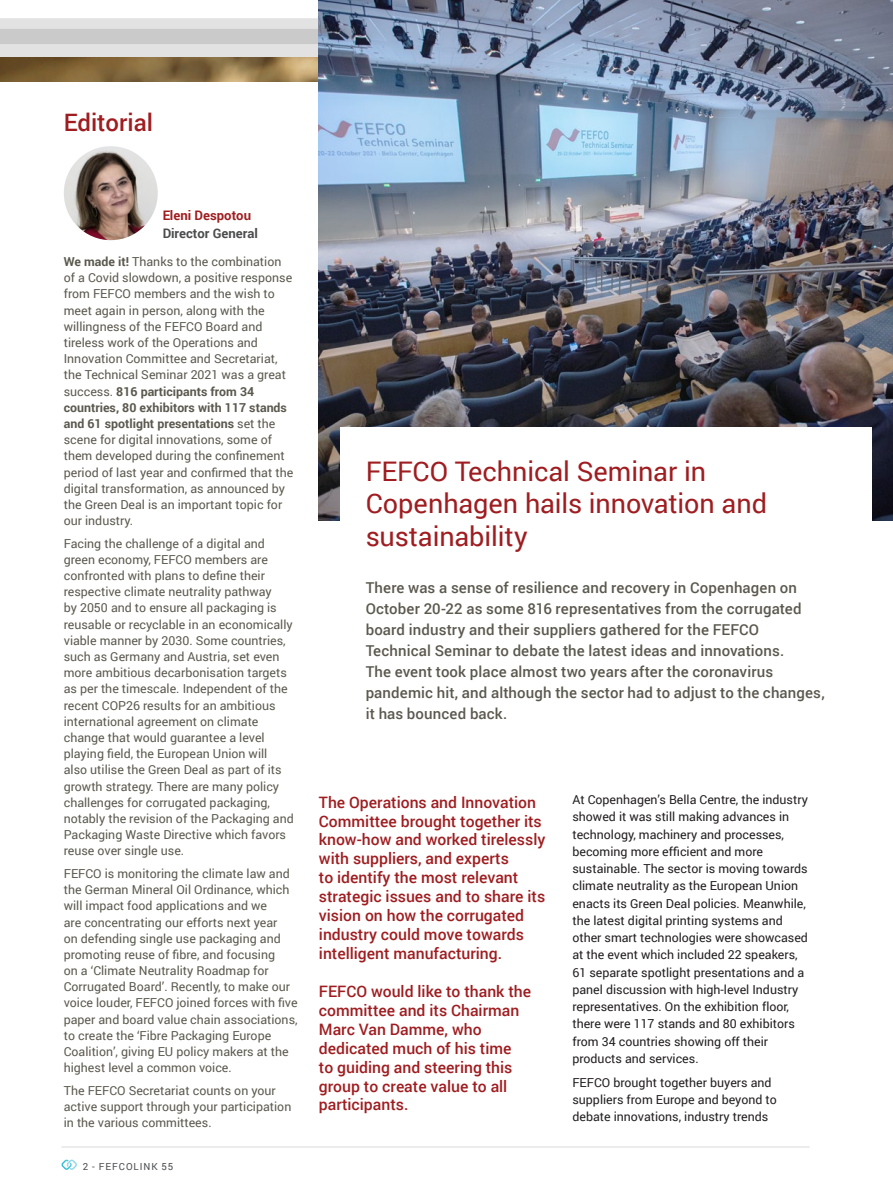
<style>
.page{position:relative;width:893px;height:1191px;background:#fff}
.page>*{position:absolute;margin:0;border:0;box-sizing:border-box;transform-origin:0 0}
.Head{font:27px/32.4px "Roboto";letter-spacing:-.005em;color:#9f1d20}
.Title_1{font:500 24px "Roboto";color:#9f1d20}
.ORIG_Quote{font:500 15.75px/18.9px "Roboto";color:#9f1d20}
.Introduction{font:500 15px/21px "Roboto";letter-spacing:.01em;color:#5b594e}
.t1{font:700 13.2px "Roboto";color:#4b4c4d}
.t2{font:700 13.2px "Roboto";color:#9f1d20}
.Text_box{font:12.3px/16.2px "Roboto";color:#5b594e}
.Body_Roboto{font:12.3px/17.2px "Roboto";color:#231f20}
.t3{font:9.75px "Roboto";letter-spacing:.095em;color:#4a4d51}
.s1{font-weight:700}
</style>
<div class="page">
<svg style="left:61px;top:1159px;width:16px;height:10px"></svg>
<hr style="left:61px;top:1146px;width:749px;height:1px;background:#d8d9db">
<img style="left:0;top:56px;width:319px;height:26px">
<svg style="left:0;top:18px;width:319px;height:38px;background:#d8d8d8"></svg>
<img style="left:64px;top:146px;width:94px;height:94px;border-radius:47px">
<img style="left:319px;top:0;width:574px;height:520px">
<div style="left:340px;top:427px;width:532px;height:189px;background:#fff"></div>
<p class="Title_1" style="left:64px;top:106px;width:91px">Editorial</p>
<p class="t2" style="left:162px;top:206px;width:90px">Eleni Despotou</p>
<p class="t1" style="left:162px;top:224px;width:97px">Director General</p>
<p class="Text_box" style="left:64px;top:253px;width:231px"><span class="s1">We made it!</span> Thanks to the combination of a Covid slowdown, a positive response from FEFCO members and the wish to meet again in person, along with the willingness of the FEFCO Board and tireless work of the Operations and Innovation Committee and Secretariat, the Technical Seminar 2021 was a great success. <span class="s1">816 participants from 34 countries, 80 exhibitors with 117 stands and 61 spotlight presentations</span> set the scene for digital innovations, some of them developed during the confinement period of last year and confirmed that the digital transformation, as announced by the Green Deal is an important topic for our industry.</p>
<p class="Text_box" style="left:64px;top:535px;width:232px">Facing the challenge of a digital and green economy, FEFCO members are confronted with plans to define their respective climate neutrality pathway<br>by 2050 and to ensure all packaging is reusable or recyclable in an economically viable manner by 2030. Some countries, such as Germany and Austria, set even more ambitious decarbonisation targets as per the timescale. Independent of the recent COP26 results for an ambitious international agreement on climate change that would guarantee a level playing field, the European Union will also utilise the Green Deal as part of its growth strategy. There are many policy challenges for corrugated packaging, notably the revision of the Packaging and Packaging Waste Directive which favors reuse over single use.</p>
<p class="Text_box" style="left:64px;top:865px;width:235px">FEFCO is monitoring the climate law and the German Mineral Oil Ordinance, which will impact food applications and we<br>are concentrating our efforts next year<br>on defending single use packaging and promoting reuse of fibre, and focusing<br>on a ‘Climate Neutrality Roadmap for Corrugated Board’. Recently, to make our voice louder, FEFCO joined forces with five paper and board value chain associations, to create the ‘Fibre Packaging Europe Coalition’, giving EU policy makers at the highest level a common voice.</p>
<p class="Text_box" style="left:64px;top:1081px;width:229px">The FEFCO Secretariat counts on your active support through your participation in the various committees.</p>
<p class="t3" style="left:83px;top:1159px;width:92px">2 - FEFCOLINK 55</p>
<p class="Head" style="left:366px;top:454px;width:403px">FEFCO Technical Seminar in<br>Copenhagen hails innovation and sustainability</p>
<p class="Introduction" style="left:366px;top:577px;width:460px">There was a sense of resilience and recovery in Copenhagen on October 20-22 as some 816 representatives from the corrugated board industry and their suppliers gathered for the FEFCO Technical Seminar to debate the latest ideas and innovations.<br>The event took place almost two years after the coronavirus pandemic hit, and although the sector had to adjust to the changes, it has bounced back.</p>
<p class="ORIG_Quote" style="left:319px;top:792px;width:228px">The Operations and Innovation<br>Committee brought together its know-how and worked tirelessly with suppliers, and experts<br>to identify the most relevant strategic issues and to share its vision on how the corrugated industry could move towards intelligent manufacturing.</p>
<p class="ORIG_Quote" style="left:319px;top:981px;width:214px">FEFCO would like to thank the committee and its Chairman<br>Marc Van Damme, who dedicated much of his time<br>to guiding and steering this group to create value to all participants.</p>
<p class="Body_Roboto" style="left:572px;top:790px;width:237px">At Copenhagen’s Bella Centre, the industry showed it was still making advances in technology, machinery and processes, becoming more efficient and more sustainable. The sector is moving towards climate neutrality as the European Union enacts its Green Deal policies. Meanwhile, the latest digital printing systems and other smart technologies were showcased at the event which included 22 speakers, 61 separate spotlight presentations and a panel discussion with high-level Industry representatives. On the exhibition floor, there were 117 stands and 80 exhibitors from 34 countries showing off their products and services.</p>
<p class="Body_Roboto" style="left:572px;top:1073px;width:206px">FEFCO brought together buyers and suppliers from Europe and beyond to debate innovations, industry trends</p>
</div>
